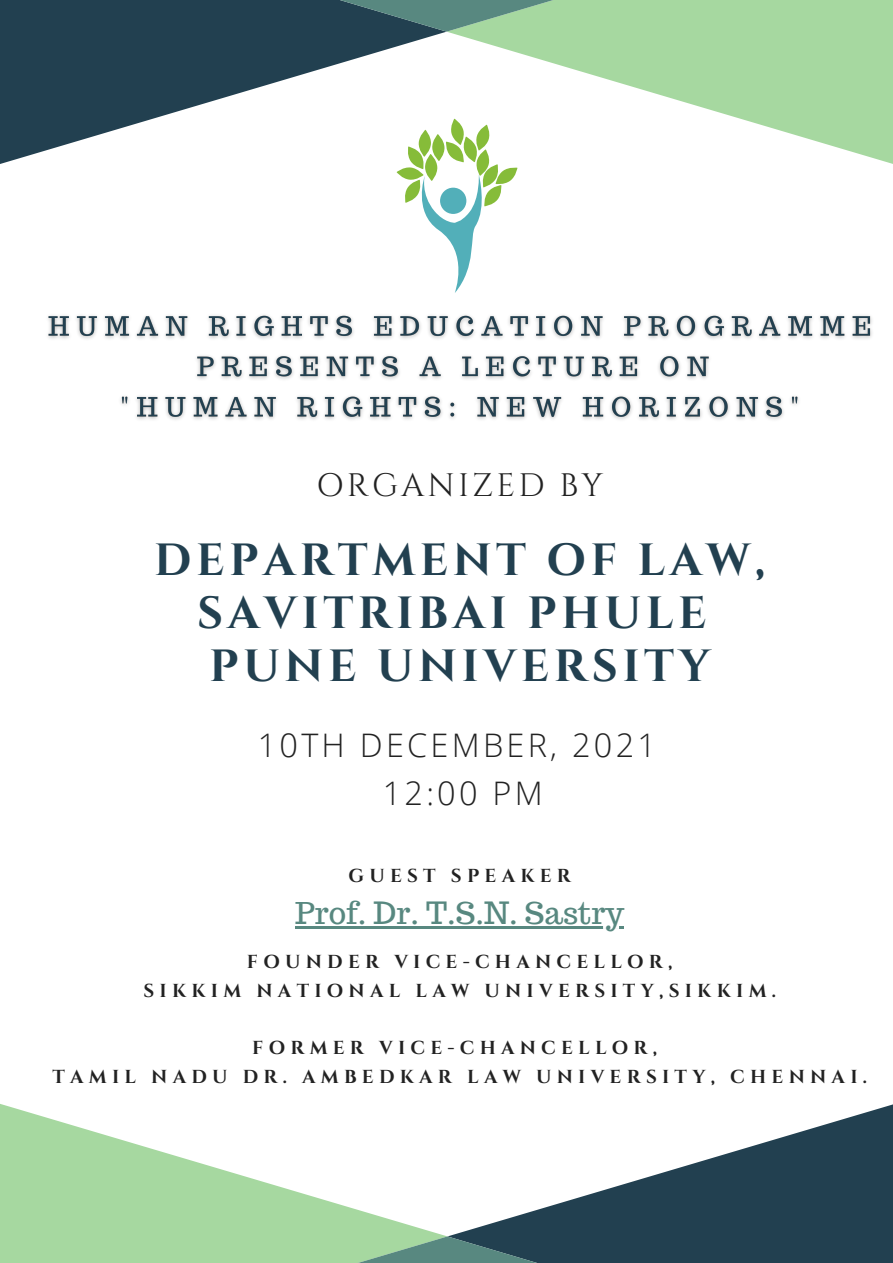
<style>
.page{position:relative;width:893px;height:1263px;background:#fff}
.page>*{position:absolute;margin:0;border:0;box-sizing:border-box;transform-origin:0 0}
.t1{font:700 45px "Cinzel";letter-spacing:.1em;color:#224050}
.t2{font:300 32.47px "Open Sans";letter-spacing:.1em;color:#222}
.t3{font:32.47px "Cinzel";letter-spacing:.1em;color:#222}
.t4{font:30px "Trocchi";color:#588880}
.t5{font:700 18.75px "Cinzel";letter-spacing:.28em;color:#222}
</style>
<div class="page">
<svg style="left:0;top:0;width:445px;height:164px;fill:#224050"></svg>
<svg style="left:448px;top:0;width:445px;height:170px;fill:#a6d8a0"></svg>
<svg style="left:233px;top:0;width:427px;height:32px"></svg>
<svg style="left:449px;top:1104px;width:444px;height:159px;fill:#224050"></svg>
<svg style="left:0;top:1104px;width:446px;height:159px;fill:#a6d8a0"></svg>
<svg style="left:232px;top:1236px;width:430px;height:27px"></svg>
<svg style="left:396px;top:119px;width:121px;height:174px"></svg>
<img style="left:48px;top:315px;width:824px;height:105px">
<hr style="left:295px;top:926px;width:329px;height:2px;background:#588880">
<p class="t3" style="left:316px;top:464px;width:288px">ORGANIZED BY</p>
<p class="t1" style="left:154px;top:531px;width:612px">DEPARTMENT OF LAW,</p>
<p class="t1" style="left:197px;top:584px;width:511px">SAVITRIBAI PHULE</p>
<p class="t1" style="left:209px;top:637px;width:503px">PUNE UNIVERSITY</p>
<p class="t2" style="left:258px;top:722px;width:399px">10TH DECEMBER, 2021</p>
<p class="t2" style="left:383px;top:770px;width:161px">12:00 PM</p>
<p class="t5" style="left:348px;top:864px;width:224px">GUEST SPEAKER</p>
<p class="t4" style="left:295px;top:893px;width:330px">Prof. Dr. T.S.N. Sastry</p>
<p class="t5" style="left:247px;top:950px;width:427px">FOUNDER VICE-CHANCELLOR,</p>
<p class="t5" style="left:143px;top:979px;width:634px">SIKKIM NATIONAL LAW UNIVERSITY,SIKKIM.</p>
<p class="t5" style="left:252px;top:1036px;width:406px">FORMER VICE-CHANCELLOR,</p>
<p class="t5" style="left:52px;top:1065px;width:816px">TAMIL NADU DR. AMBEDKAR LAW UNIVERSITY, CHENNAI.</p>
</div>
